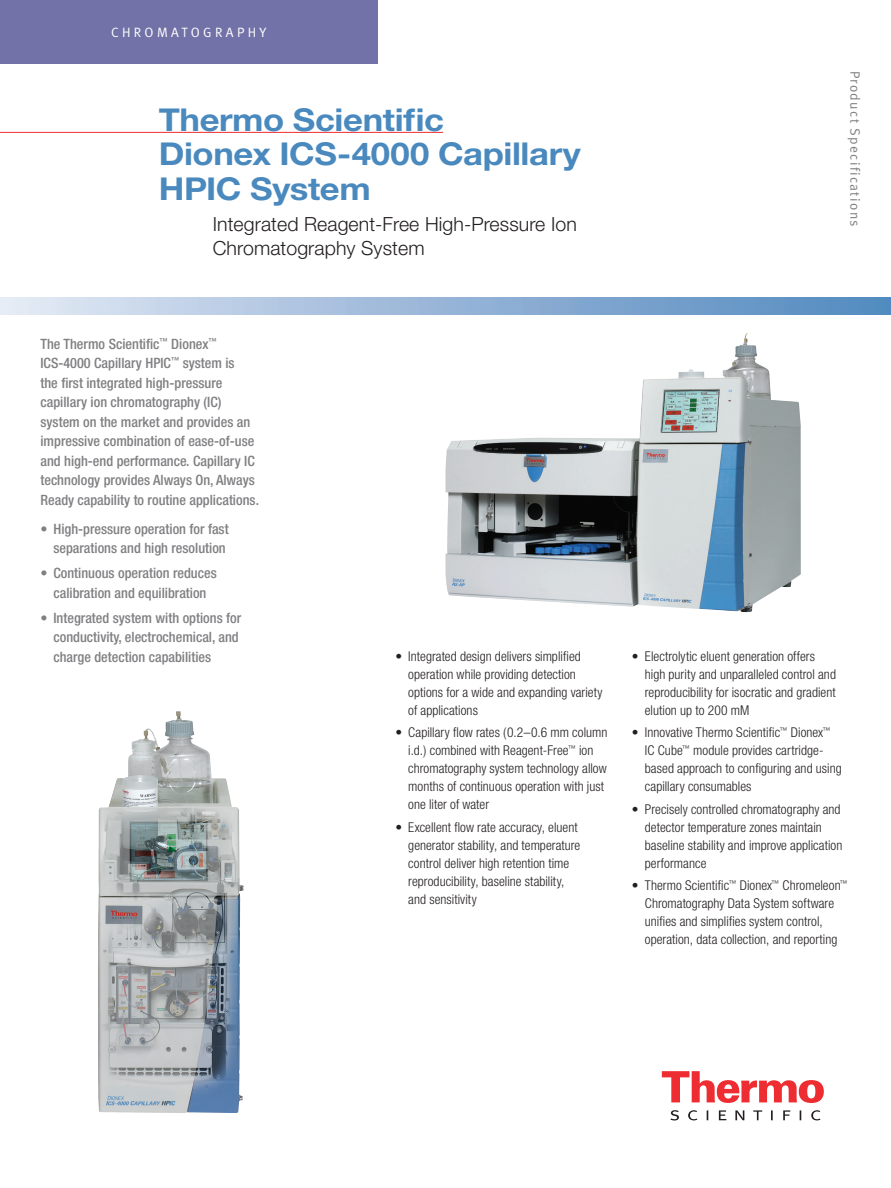
<style>
.page{position:relative;width:891px;height:1188px;background:#fff}
.page>*{position:absolute;margin:0;border:0;box-sizing:border-box;transform-origin:0 0}
.t1{font:700 31.5px/34.5px "Helvetica Neue LT Std";letter-spacing:-.01em;color:#4a89be;scale:1.1 1}
.t2{font:300 19.5px/24px "Helvetica Neue LT Std";letter-spacing:.005em;color:#231f20}
.t3{font:500 condensed 14.25px/19.5px "Helvetica Neue";color:#808083}
.t4{font:300 condensed 13.5px/18px "Helvetica Neue";letter-spacing:.005em;color:#231f20}
.t5{font:13.5px "Meta Normal LF";letter-spacing:.1em;color:#808083}
.t6{font:13.5px "Meta Normal LF";letter-spacing:.25em;color:#fff}
</style>
<div class="page">
<div style="left:0;top:297px;width:891px;height:18px;background:linear-gradient(to right,#e3e8f4,#4f87be)"></div>
<svg style="left:662px;top:1071px;width:162px;height:32px"></svg>
<svg style="left:670px;top:1110px;width:151px;height:10px"></svg>
<div style="left:0;top:0;width:378px;height:64px;background:#7372a8"></div>
<hr style="left:0;top:132px;width:443px;height:1px;background:#ee2d33">
<img style="left:446px;top:333px;width:355px;height:280px">
<img style="left:98px;top:711px;width:146px;height:402px">
<p class="t6" style="left:111px;top:24px;width:157px">CHROMATOGRAPHY</p>
<h1 class="t1" style="left:159px;top:102px;width:385px">Thermo Scientific<br>Dionex ICS-4000 Capillary<br>HPIC System</h1>
<h2 class="t2" style="left:213px;top:211px;width:366px">Integrated Reagent-Free High-Pressure Ion<br>Chromatography System</h2>
<p class="t5" style="left:863px;top:71px;width:157px;rotate:90deg">Product Specifications</p>
<p class="t3" style="left:40px;top:334px;width:220px">The Thermo Scientific<sup>™</sup> Dionex<sup>™ </sup>ICS-4000 Capillary HPIC<sup>™</sup> system is<br>the first integrated high-pressure capillary ion chromatography (IC) system on the market and provides an impressive combination of ease-of-use and high-end performance. Capillary IC technology provides Always On, Always Ready capability to routine applications.</p>
<p class="t3" style="left:40px;top:519px;width:190px;text-align:right">• High-pressure operation for fast separations and high resolution</p>
<p class="t3" style="left:40px;top:563px;width:178px;text-align:center">• Continuous operation reduces calibration and equilibration</p>
<p class="t3" style="left:53px;top:608px;width:189px;text-indent:-13px">• Integrated system with options for conductivity, electrochemical, and charge detection capabilities</p>
<p class="t4" style="left:408px;top:647px;width:196px;text-indent:-13px">• Integrated design delivers simplified operation while providing detection options for a wide and expanding variety of applications</p>
<p class="t4" style="left:408px;top:724px;width:201px;text-indent:-13px">• Capillary flow rates (0.2–0.6 mm column i.d.) combined with Reagent-Free<sup>™</sup> ion chromatography system technology allow months of continuous operation with just one liter of water</p>
<p class="t4" style="left:408px;top:818px;width:174px;text-indent:-13px">• Excellent flow rate accuracy, eluent generator stability, and temperature control deliver high retention time reproducibility, baseline stability, and sensitivity</p>
<p class="t4" style="left:645px;top:647px;width:193px;text-indent:-13px">• Electrolytic eluent generation offers high purity and unparalleled control and reproducibility for isocratic and gradient elution up to 200 mM</p>
<p class="t4" style="left:645px;top:724px;width:198px;text-indent:-13px">• Innovative Thermo Scientific<sup>™</sup> Dionex<sup>™ </sup>IC Cube<sup>™</sup> module provides cartridge&shy;based approach to configuring and using capillary consumables</p>
<p class="t4" style="left:645px;top:800px;width:199px;text-indent:-13px">• Precisely controlled chromatography and detector temperature zones maintain baseline stability and improve application performance</p>
<p class="t4" style="left:645px;top:877px;width:204px;text-indent:-13px">• Thermo Scientific<sup>™</sup> Dionex<sup>™</sup> Chromeleon<sup>™ </sup>Chromatography Data System software unifies and simplifies system control, operation, data collection, and reporting</p>
</div>
